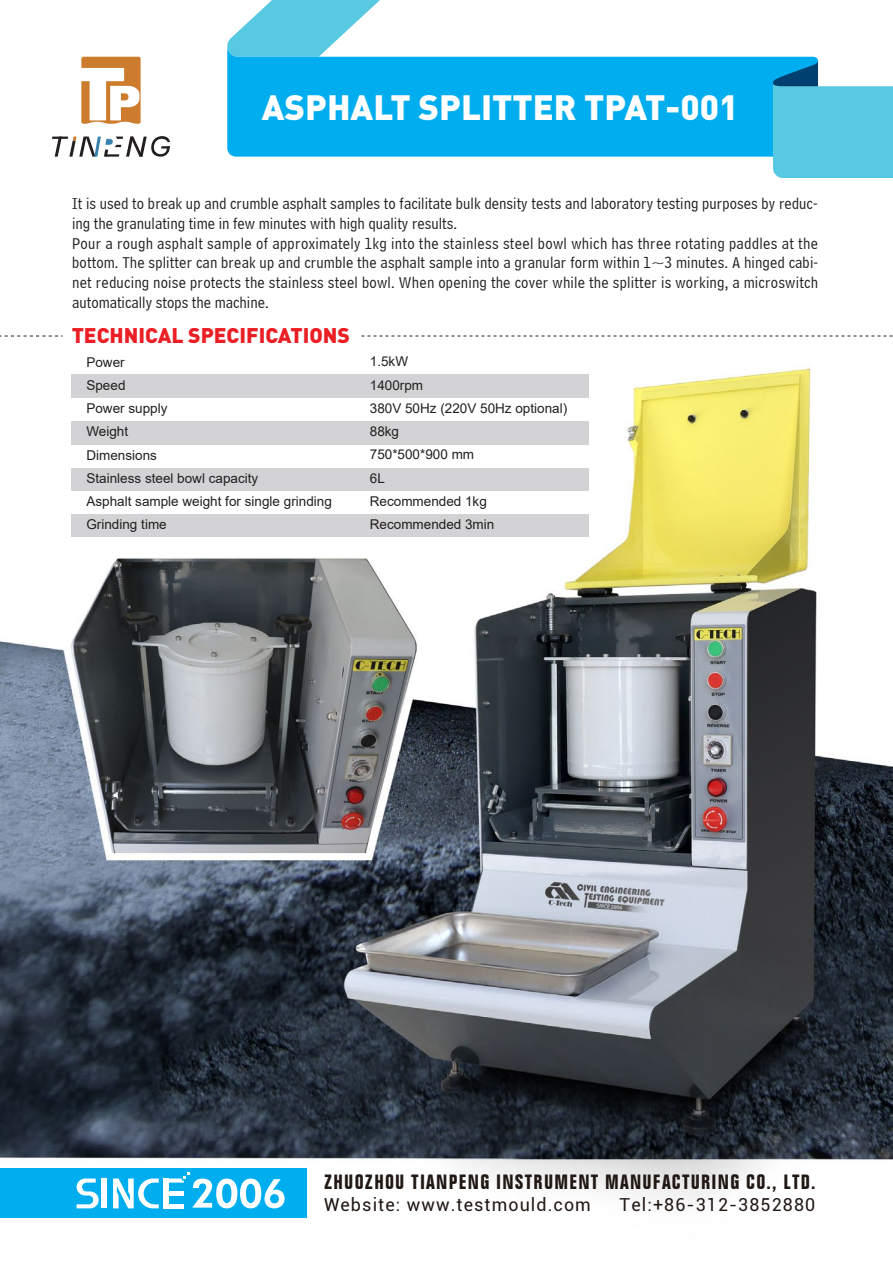
<style>
.page{position:relative;width:893px;height:1263px;background:#fff}
.page>*{position:absolute;margin:0;border:0;box-sizing:border-box;transform-origin:0 0}
.t1{font:900 34.8px "DIN";color:#fff}
.t2{font:900 21px "DIN";color:#ea1e24}
.t3{font:700 condensed 20.1px "Folio BT";letter-spacing:.06em;color:#211814}
.t4{font:17.85px "Roboto";letter-spacing:.06em;color:#211814}
.t5{font:16.5px/19.8px "Bell Centennial BT Address";letter-spacing:.005em;color:#231f20}
.t6{font:13.5px/23.2px "Arial";color:#231f20}
</style>
<div class="page">
<img style="left:0;top:56px;width:893px;height:1162px">
<div style="left:0;top:1168px;width:306px;height:50px;background:#00aeef"></div>
<div style="left:102px;top:1178px;width:5px;height:30px;background:#fff"></div>
<svg style="left:77px;top:1178px;width:22px;height:30px"></svg>
<svg style="left:113px;top:1172px;width:172px;height:36px"></svg>
<svg style="left:81px;top:57px;width:60px;height:67px"></svg>
<svg style="left:52px;top:136px;width:118px;height:21px"></svg>
<svg style="left:224px;top:0;width:156px;height:57px"></svg>
<svg style="left:227px;top:47px;width:591px;height:110px;background:#16b5f0"></svg>
<svg style="left:773px;top:61px;width:120px;height:117px;background:#66c9df"></svg>
<div style="left:72px;top:514px;width:517px;height:23px;background:#d3d2d4"></div>
<div style="left:72px;top:491px;width:517px;height:23px;background:#fff"></div>
<div style="left:72px;top:467px;width:517px;height:24px;background:#d3d2d4"></div>
<div style="left:72px;top:444px;width:517px;height:23px;background:#fff"></div>
<div style="left:72px;top:421px;width:517px;height:23px;background:#d3d2d4"></div>
<div style="left:72px;top:398px;width:517px;height:23px;background:#fff"></div>
<div style="left:72px;top:351px;width:517px;height:23px;background:#fff"></div>
<div style="left:72px;top:374px;width:517px;height:24px;background:#d3d2d4"></div>
<svg style="left:0;top:336px;width:63px;height:1px"></svg>
<svg style="left:361px;top:336px;width:532px;height:1px"></svg>
<h1 class="t1" style="left:262px;top:84px;width:478px">ASPHALT SPLITTER TPAT-001</h1>
<p class="t5" style="left:72px;top:193px;width:747px">It is used to break up and crumble asphalt samples to facilitate bulk density tests and laboratory testing purposes by reduc&shy;ing the granulating time in few minutes with high quality results.<br>Pour a rough asphalt sample of approximately 1kg into the stainless steel bowl which has three rotating paddles at the bottom. The splitter can break up and crumble the asphalt sample into a granular form within 1~3 minutes. A hinged cabi&shy;net reducing noise protects the stainless steel bowl. When opening the cover while the splitter is working, a microswitch automatically stops the machine.</p>
<p class="t2" style="left:72px;top:321px;width:280px">TECHNICAL SPECIFICATIONS</p>
<p class="t6" style="left:86px;top:350px;width:247px">Power<br>Speed<br>Power supply<br>Weight<br>Dimensions<br>Stainless steel bowl capacity<br>Asphalt sample weight for single grinding<br>Grinding time</p>
<p class="t6" style="left:370px;top:350px;width:199px">1.5kW<br>1400rpm<br>380V 50Hz (220V 50Hz optional)<br>88kg<br>750*500*900 mm<br>6L<br>Recommended 1kg<br>Recommended 3min</p>
<p class="t3" style="left:324px;top:1169px;width:493px">ZHUOZHOU TIANPENG INSTRUMENT MANUFACTURING CO., LTD.</p>
<p class="t4" style="left:324px;top:1192px;width:268px">Website: www.testmould.com</p>
<p class="t4" style="left:620px;top:1192px;width:197px">Tel:+86-312-3852880</p>
</div>
